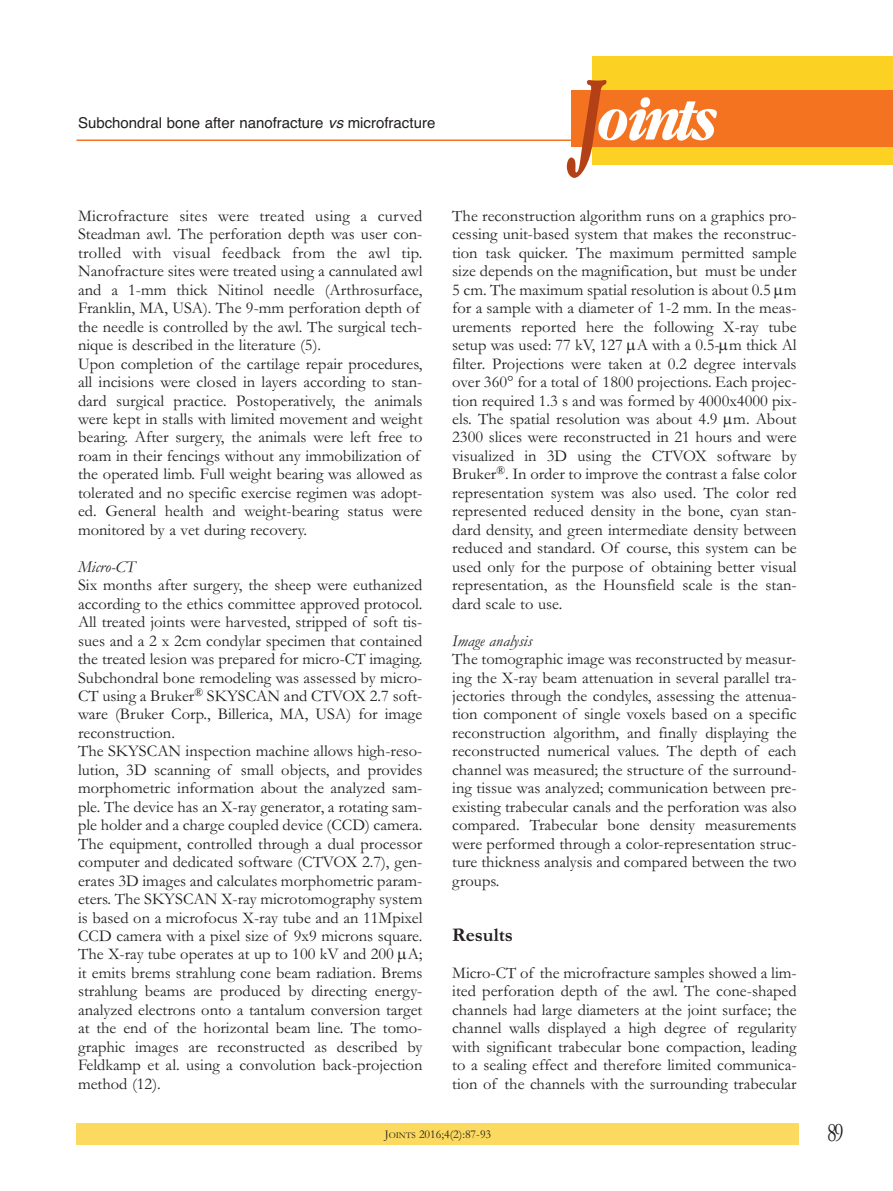
<style>
.page{position:relative;width:893px;height:1191px;background:#fff}
.page>*{position:absolute;margin:0;border:0;box-sizing:border-box;transform-origin:0 0}
.t1{font:italic 700 55.8px "Garamond Cond";letter-spacing:-.085em;color:#fff}
.t2{font:27px "Garamond";color:#231f20;scale:.75 1}
.t3{font:700 19.5px "Garamond";color:#231f20}
.t4{font:16.5px/18.5px "Garamond";color:#231f20;text-align:justify}
.t5{font:italic 16.5px "Garamond";color:#231f20}
.t6{font:15px "Helvetica";color:#231f20}
.t7{font:12px "Garamond";color:#231f20}
.s1{font-style:italic}
.s2{font-size:99.9px;color:#b44018}
.s3{font-size:9px}
</style>
<div class="page">
<div style="left:592px;top:56px;width:301px;height:108px;background:#fbd124"></div>
<div style="left:571px;top:91px;width:322px;height:56px;background:#f47321"></div>
<hr style="left:77px;top:139px;width:640px;height:2px;background:#f47321">
<div style="left:77px;top:1123px;width:722px;height:22px;background:#fcd95f"></div>
<p class="t6" style="left:78px;top:114px;width:359px">Subchondral bone after nanofracture <span class="s1">vs</span> microfracture</p>
<p class="t4" style="left:78px;top:206px;width:346px;text-align:left">Microfracture sites were treated using a curved steadman awl. the perforation depth was user con&shy;trolled with visual feedback from the awl tip. nanofracture sites were treated using a cannulated awl and a 1-mm thick nitinol needle (Arthrosurface, Franklin, MA, UsA). the 9-mm perforation depth of the needle is controlled by the awl. the surgical tech&shy;nique is described in the literature (5).<br>Upon completion of the cartilage repair procedures, all incisions were closed in layers according to stan&shy;dard surgical practice. Postoperatively, the animals were kept in stalls with limited movement and weight bearing. After surgery, the animals were left free to roam in their fencings without any immobilization of the operated limb. Full weight bearing was allowed as tolerated and no specific exercise regimen was adopt&shy;ed. General health and weight-bearing status were monitored by a vet during recovery.</p>
<p class="t5" style="left:78px;top:556px;width:59px">Micro-CT</p>
<p class="t4" style="left:78px;top:575px;width:346px;text-align:left">six months after surgery, the sheep were euthanized according to the ethics committee approved protocol.<br>All treated joints were harvested, stripped of soft tis&shy;sues and a 2 x 2cm condylar specimen that contained the treated lesion was prepared for micro-Ct imaging. subchondral bone remodeling was assessed by micro-Ct using a Bruker<sup>®</sup> sKYsCAn and CtVoX 2.7 soft&shy;ware (Bruker Corp., Billerica, MA, UsA) for image reconstruction.<br>the sKYsCAn inspection machine allows high-reso&shy;lution, 3D scanning of small objects, and provides morphometric information about the analyzed sam&shy;ple. the device has an X-ray generator, a rotating sam&shy;ple holder and a charge coupled device (CCD) camera. the equipment, controlled through a dual processor computer and dedicated software (CtVoX 2.7), gen&shy;erates 3D images and calculates morphometric param&shy;eters. the sKYsCAn X-ray microtomography system is based on a microfocus X-ray tube and an 11Mpixel CCD camera with a pixel size of 9x9 microns square. the X-ray tube operates at up to 100 kV and 200 A; it emits brems strahlung cone beam radiation. Brems strahlung beams are produced by directing energy&shy;analyzed electrons onto a tantalum conversion target at the end of the horizontal beam line. the tomo&shy;graphic images are reconstructed as described by Feldkamp et al. using a convolution back-projection method (12).</p>
<h1 class="t1" style="left:574px;top:88px;width:140px"><span class="s2">J</span>oints</h1>
<p class="t4" style="left:452px;top:206px;width:346px">the reconstruction algorithm runs on a graphics pro&shy;cessing unit-based system that makes the reconstruc&shy;tion task quicker. the maximum permitted sample size depends on the magnification, but must be under 5 cm. the maximum spatial resolution is about 0.5 m for a sample with a diameter of 1-2 mm. in the meas&shy;urements reported here the following X-ray tube setup was used: 77 kV, 127 A with a 0.5- m thick Al filter. Projections were taken at 0.2 degree intervals over 360° for a total of 1800 projections. Each projec&shy;tion required 1.3 s and was formed by 4000x4000 pix&shy;els. the spatial resolution was about 4.9 m. About 2300 slices were reconstructed in 21 hours and were visualized in 3D using the CtVoX software by Bruker<sup>®</sup>. in order to improve the contrast a false color representation system was also used. the color red represented reduced density in the bone, cyan stan&shy;dard density, and green intermediate density between reduced and standard. of course, this system can be used only for the purpose of obtaining better visual representation, as the Hounsfield scale is the stan&shy;dard scale to use.</p>
<p class="t5" style="left:452px;top:630px;width:81px">Image analysis</p>
<p class="t4" style="left:452px;top:649px;width:346px">the tomographic image was reconstructed by measur&shy;ing the X-ray beam attenuation in several parallel tra&shy;jectories through the condyles, assessing the attenua&shy;tion component of single voxels based on a specific reconstruction algorithm, and finally displaying the reconstructed numerical values. the depth of each channel was measured; the structure of the surround&shy;ing tissue was analyzed; communication between pre&shy;existing trabecular canals and the perforation was also compared. trabecular bone density measurements were performed through a color-representation struc&shy;ture thickness analysis and compared between the two groups.</p>
<p class="t3" style="left:452px;top:923px;width:62px">Results</p>
<p class="t4" style="left:452px;top:963px;width:346px">Micro-Ct of the microfracture samples showed a lim&shy;ited perforation depth of the awl. the cone-shaped channels had large diameters at the joint surface; the channel walls displayed a high degree of regularity with significant trabecular bone compaction, leading to a sealing effect and therefore limited communica&shy;tion of the channels with the surrounding trabecular</p>
<p class="t7" style="left:385px;top:1126px;width:108px">J<span class="s3">oints</span> 2016;4(2):87-93</p>
<h2 class="t2" style="left:827px;top:1116px;width:24px">89</h2>
</div>
